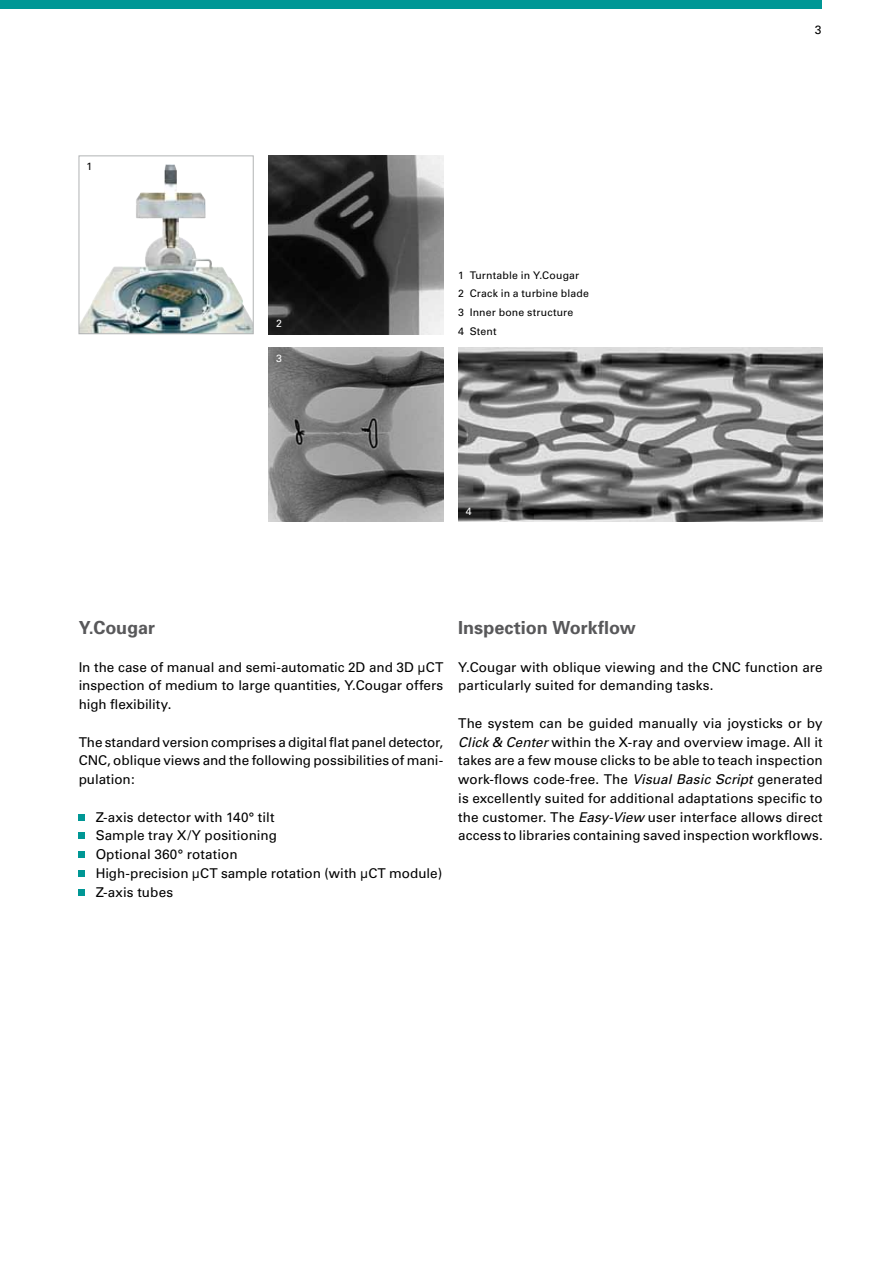
<style>
.page{position:relative;width:893px;height:1263px;background:#fff}
.page>*{position:absolute;margin:0;border:0;box-sizing:border-box;transform-origin:0 0}
.t1{font:700 18px "Univers";color:#58585a}
.t2{font:13.5px/18.8px "Univers";color:#000;text-align:justify}
.t3{font:12px "Univers";color:#000}
.t4{font:10.5px/18.6px "Univers";letter-spacing:.015em;color:#000}
.t5{font:10.5px "Univers";color:#fff}
.s1{font-style:italic}
</style>
<div class="page">
<svg style="left:79px;top:814px;width:6px;height:6px"></svg>
<svg style="left:79px;top:833px;width:6px;height:6px"></svg>
<div style="left:79px;top:851px;width:6px;height:7px;background:#009795"></div>
<svg style="left:79px;top:870px;width:6px;height:6px"></svg>
<svg style="left:79px;top:889px;width:6px;height:6px"></svg>
<div style="left:0;top:0;width:822px;height:9px;background:#009795"></div>
<img style="left:269px;top:347px;width:174px;height:175px">
<img style="left:268px;top:156px;width:175px;height:178px">
<img style="left:81px;top:164px;width:171px;height:168px">
<img style="left:104px;top:164px;width:61px;height:116px">
<div style="left:79px;top:156px;width:175px;height:178px;border:1px solid #b1b3b4"></div>
<img style="left:458px;top:347px;width:365px;height:175px">
<p class="t4" style="left:86px;top:157px;width:7px">1</p>
<p class="t5" style="left:276px;top:317px;width:7px">2</p>
<p class="t5" style="left:276px;top:352px;width:7px">3</p>
<p class="t4" style="left:458px;top:266px;width:132px">1 Turntable in Y.Cougar<br>2 Crack in a turbine blade<br>3 Inner bone structure<br>4 Stent</p>
<p class="t3" style="left:815px;top:23px;width:8px">3</p>
<p class="t5" style="left:466px;top:505px;width:7px">4</p>
<h1 class="t1" style="left:79px;top:617px;width:78px">Y.Cougar</h1>
<p class="t2" style="left:79px;top:657px;width:366px">In the case of manual and semi-automatic 2D and 3D µCT inspection of medium to large quantities, Y.Cougar offers high flexibility.</p>
<p class="t2" style="left:79px;top:732px;width:366px">The standard version comprises a digital flat panel detector, CNC, oblique views and the following possibilities of mani&shy;pulation:</p>
<p class="t2" style="left:96px;top:807px;width:348px;text-align:left">Z-axis detector with 140° tilt<br>Sample tray X/Y positioning<br>Optional 360° rotation<br>High-precision µCT sample rotation (with µCT module)<br>Z-axis tubes</p>
<h1 class="t1" style="left:458px;top:617px;width:179px">Inspection Workflow</h1>
<p class="t2" style="left:458px;top:657px;width:366px">Y.Cougar with oblique viewing and the CNC function are particularly suited for demanding tasks.</p>
<p class="t2" style="left:458px;top:714px;width:366px">The system can be guided manually via joysticks or by <span class="s1">Click &amp; Center</span> within the X-ray and overview image. All it takes are a few mouse clicks to be able to teach inspection work-flows code-free. The <span class="s1">Visual Basic Script</span> generated is excellently suited for additional adaptations specific to the customer. The <span class="s1">Easy-View</span> user interface allows direct access to libraries containing saved inspection workflows.</p>
</div>
